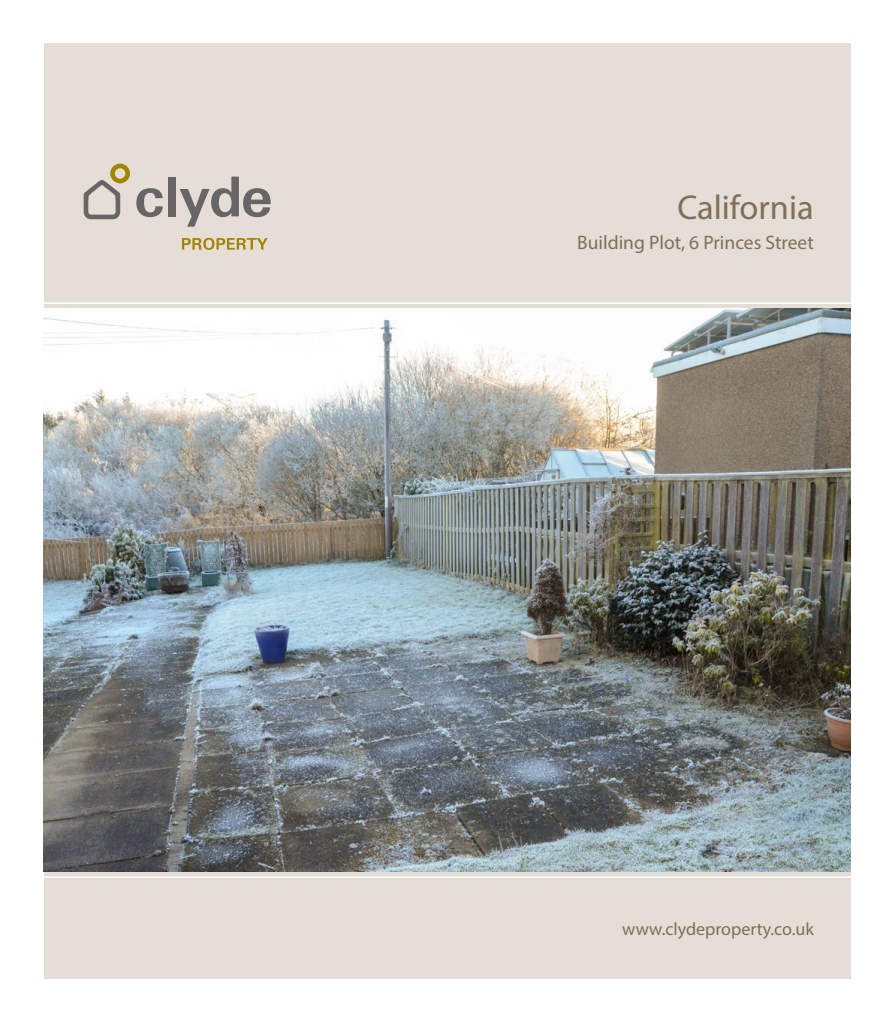
<style>
.page{position:relative;width:893px;height:1021px;background:#fff}
.page>*{position:absolute;margin:0;border:0;box-sizing:border-box;transform-origin:0 0}
.t1{font:34.5px "Myriad Pro";color:#816f59}
.t2{font:19.5px "Myriad Pro";color:#816f59}
.t3{font:18px "Myriad Pro";color:#816f59}
</style>
<div class="page">
<div style="left:44px;top:43px;width:806px;height:935px;background:#e4ded7"></div>
<img style="left:44px;top:309px;width:806px;height:562px">
<hr style="left:19px;top:302px;width:843px;height:2px;background:#fff">
<hr style="left:39px;top:876px;width:819px;height:1px;background:#fff">
<div style="left:110px;top:164px;width:20px;height:19px;border:5px solid #a28400;border-radius:50%"></div>
<svg style="left:136px;top:188px;width:27px;height:29px"></svg>
<div style="left:168px;top:177px;width:8px;height:39px;background:#676566"></div>
<svg style="left:180px;top:177px;width:91px;height:50px"></svg>
<svg style="left:182px;top:238px;width:86px;height:12px"></svg>
<svg style="left:84px;top:178px;width:39px;height:42px"></svg>
<h1 class="t1" style="left:677px;top:186px;width:138px">California</h1>
<p class="t2" style="left:577px;top:230px;width:238px">Building Plot, 6 Princes Street</p>
<p class="t3" style="left:622px;top:918px;width:193px">www.clydeproperty.co.uk</p>
</div>
